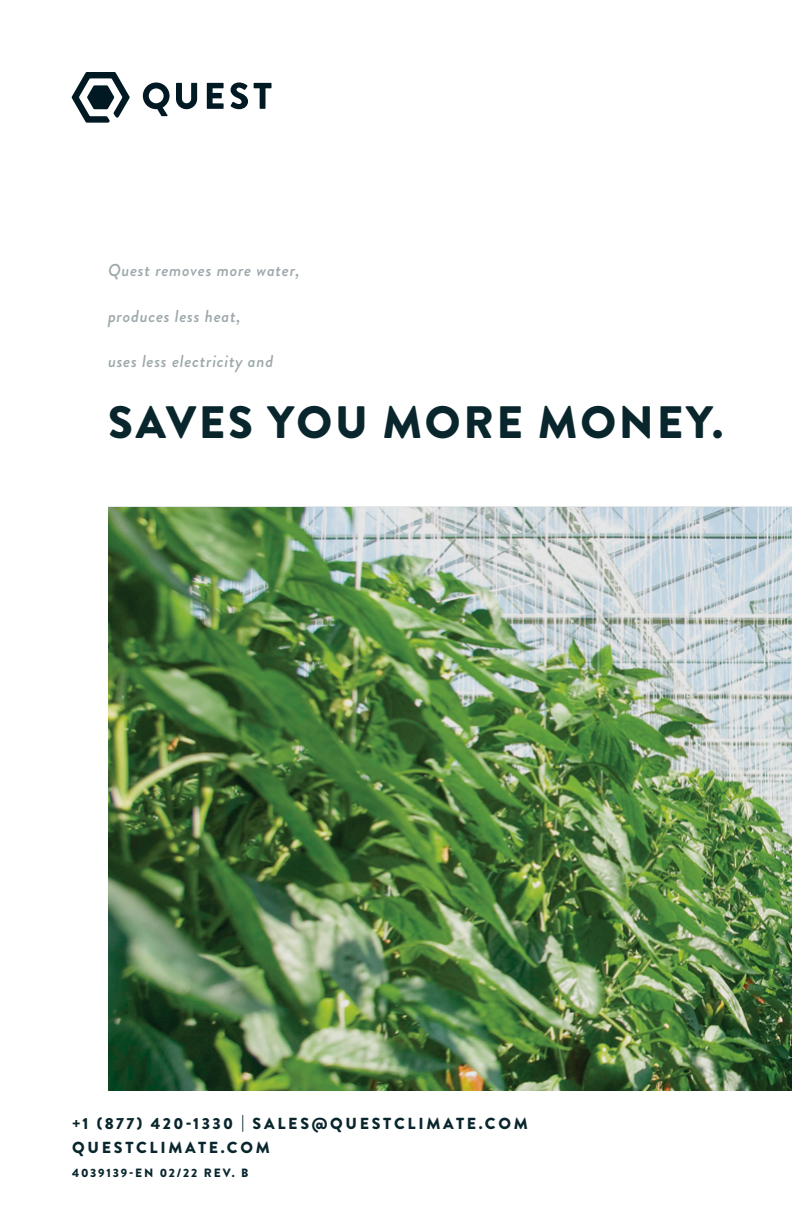
<style>
.page{position:relative;width:792px;height:1224px;background:#fff}
.page>*{position:absolute;margin:0;border:0;box-sizing:border-box;transform-origin:0 0}
.t1{font:900 45.4px "Brandon Grotesque";letter-spacing:.06em;color:#09262d}
.t2{font:italic 500 17.2px "Brandon Grotesque";letter-spacing:.04em;color:#9da8ab}
.t3{font:900 16px/24px "Brandon Grotesque";letter-spacing:.17em;color:#09262d}
.t4{font:900 12px "Brandon Grotesque";letter-spacing:.15em;color:#09262d}
</style>
<div class="page">
<img style="left:108px;top:507px;width:684px;height:584px">
<svg style="left:72px;top:72px;width:58px;height:51px"></svg>
<svg style="left:143px;top:82px;width:27px;height:34px"></svg>
<svg style="left:176px;top:83px;width:21px;height:26px"></svg>
<svg style="left:207px;top:83px;width:17px;height:26px"></svg>
<svg style="left:230px;top:82px;width:18px;height:27px"></svg>
<svg style="left:254px;top:83px;width:18px;height:26px"></svg>
<p class="t2" style="left:108px;top:259px;width:193px">Quest removes more water,</p>
<p class="t2" style="left:108px;top:304px;width:134px">produces less heat,</p>
<p class="t2" style="left:108px;top:349px;width:167px">uses less electricity and</p>
<h1 class="t1" style="left:108px;top:390px;width:616px">SAVES YOU MORE MONEY.</h1>
<p class="t3" style="left:72px;top:1112px;width:457px">+1 (877) 420-1330 | SALES@QUESTCLIMATE.COM<br>QUESTCLIMATE.COM</p>
<p class="t4" style="left:72px;top:1164px;width:178px">4039139-EN 02/22 REV. B</p>
</div>
